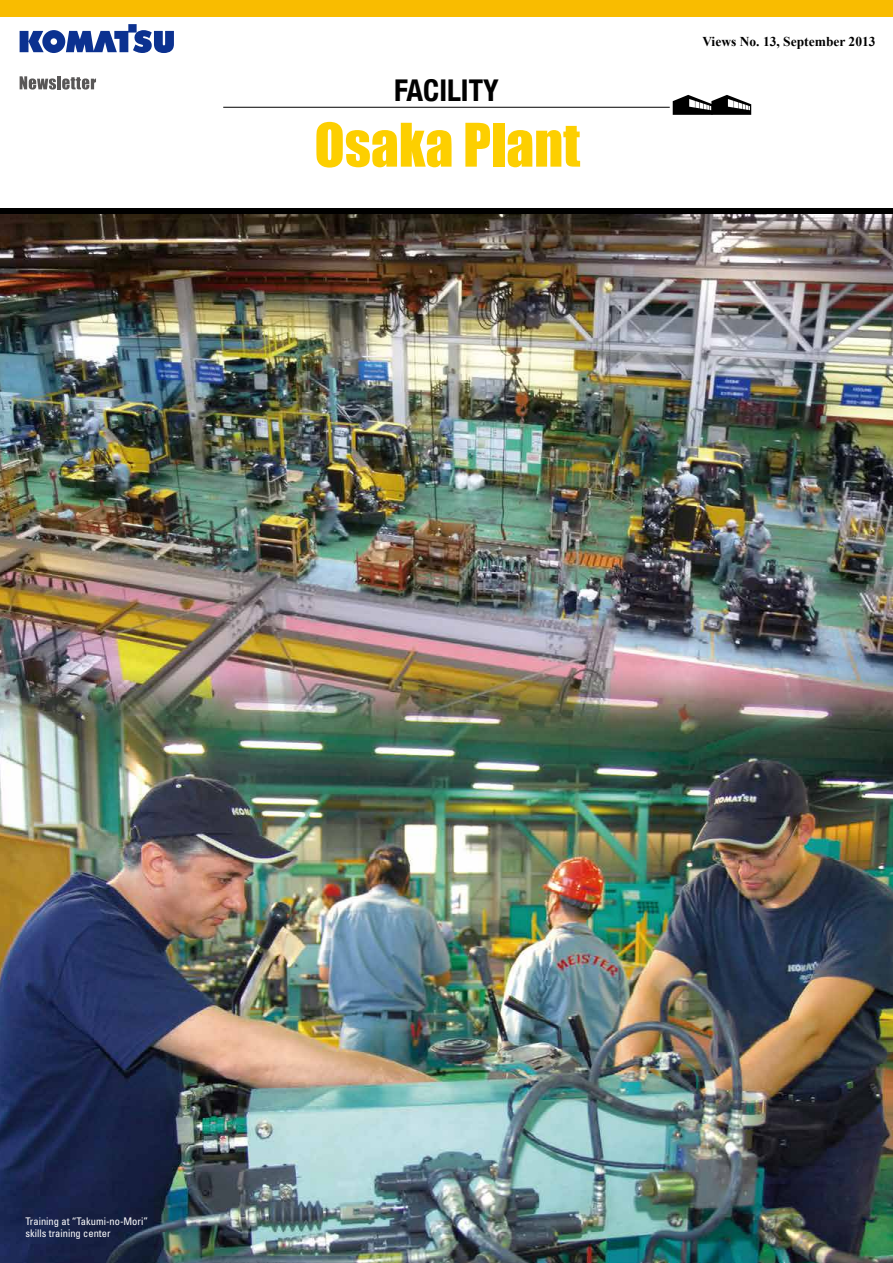
<style>
.page{position:relative;width:893px;height:1263px;background:#fff}
.page>*{position:absolute;margin:0;border:0;box-sizing:border-box;transform-origin:0 0}
.t1{font:55.5px "Impact";color:#fdcf00}
.t2{font:700 condensed 30px "Helvetica Neue";color:#000}
.t3{font:700 13.5px "Times New Roman";color:#000}
.t4{font:condensed 10.5px/12px "Univers";color:#fff}
</style>
<div class="page">
<svg style="left:20px;top:24px;width:154px;height:29px"></svg>
<svg style="left:20px;top:76px;width:36px;height:14px"></svg>
<hr style="left:57px;top:76px;width:4px;height:13px;background:#595757">
<svg style="left:62px;top:77px;width:34px;height:13px"></svg>
<hr style="left:0;top:209px;width:893px;height:2px;background:#000">
<hr style="left:223px;top:107px;width:447px;height:1px;background:#000">
<svg style="left:673px;top:95px;width:78px;height:20px"></svg>
<img style="left:0;top:213px;width:893px;height:1050px">
<div style="left:0;top:0;width:893px;height:17px;background:#f9bc00"></div>
<hr style="left:0;top:211px;width:893px;height:2px;background:#000">
<h2 class="t2" style="left:394px;top:65px;width:106px">FACILITY</h2>
<h1 class="t1" style="left:314px;top:102px;width:267px">Osaka Plant</h1>
<p class="t3" style="left:702px;top:32px;width:175px">Views No. 13, September 2013</p>
<p class="t4" style="left:26px;top:1215px;width:124px">Training at “Takumi-no-Mori” skills training center</p>
</div>
